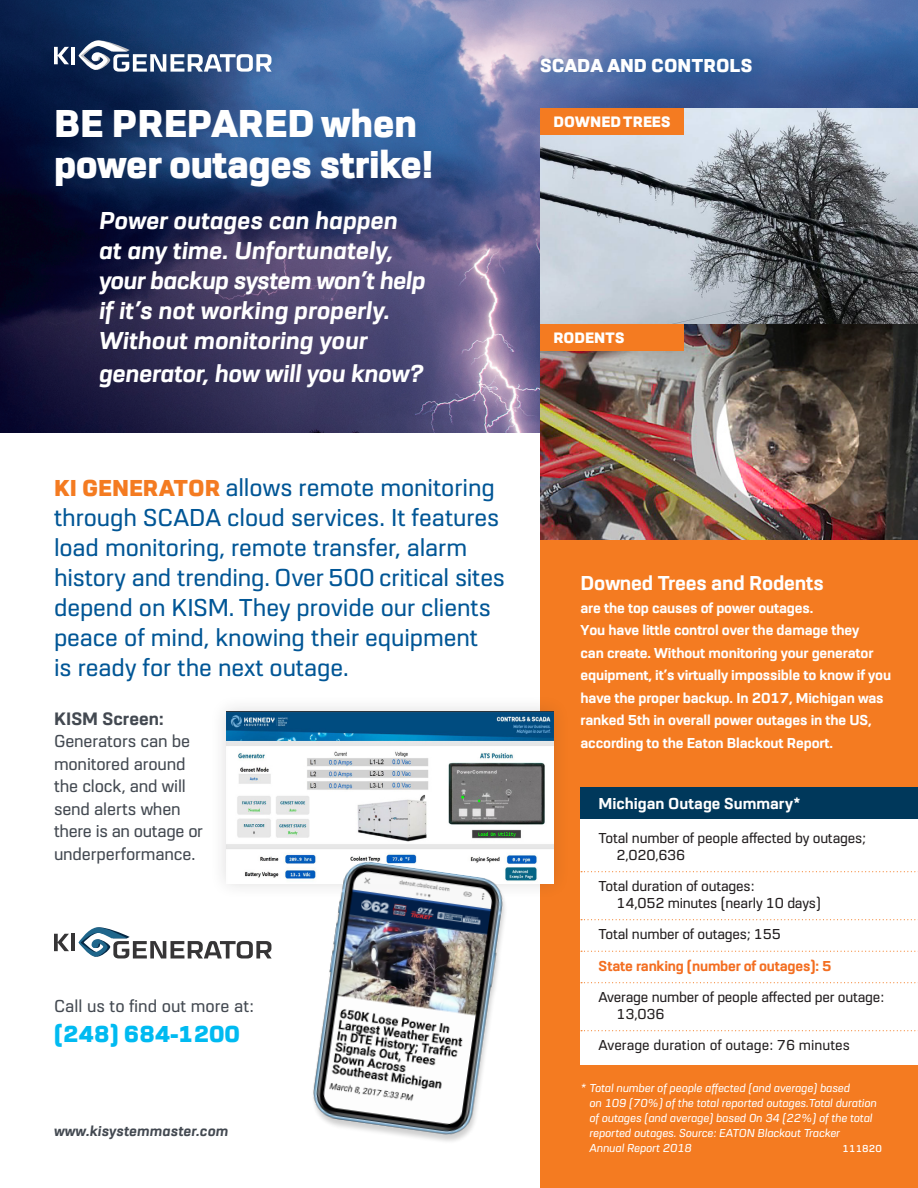
<style>
.page{position:relative;width:918px;height:1188px;background:#fff}
.page>*{position:absolute;margin:0;border:0;box-sizing:border-box;transform-origin:0 0}
._30pt_Caps_Cyan{font:900 40.5px/40.5px "URW Dock";color:#fff}
.t1{font:500 25.5px/30px "URW Dock";letter-spacing:-.005em;color:#015696}
._30pt_Caps_Cyan-2{font:italic 800 25.5px/30px "URW Dock";color:#fff}
.t2{font:900 24px "URW Dock";color:#00baf1}
.t3{font:800 21px "URW Dock";letter-spacing:-.01em;color:#fff}
.t4{font:900 19.5px "URW Dock";color:#fff}
.t5{font:800 18.75px "URW Dock";color:#434951}
.t6{font:500 18px/22.5px "URW Dock";letter-spacing:-.01em;color:#434951}
.t7{font:800 16.5px "URW Dock";color:#fff}
.t8{font:900 15.75px "URW Dock";color:#fff}
.t9{font:800 15px/22.5px "URW Dock";letter-spacing:-.01em;color:#fff}
.t10{font:500 15px/16.5px "URW Dock";letter-spacing:-.015em;color:#231f20}
.t11{font:800 15px "URW Dock";letter-spacing:-.015em;color:#f36e21}
.t12{font:italic 800 15px "URW Dock";letter-spacing:.01em;color:#434951}
.Footnote{font:italic 500 12px/15px "URW Dock";letter-spacing:-.01em;color:#fff}
.t13{font:600 10.5px "URW Dock";letter-spacing:.01em;color:#fff}
.s1{font-weight:900;font-size:24px;color:#f47b21}
</style>
<div class="page">
<div style="left:540px;top:432px;width:378px;height:756px;background:#f47b21"></div>
<img style="left:0;top:0;width:918px;height:432px">
<div style="left:521px;top:38px;width:250px;height:54px;background:#015696;opacity:.75"></div>
<svg style="left:54px;top:47px;width:15px;height:17px"></svg>
<hr style="left:72px;top:47px;width:3px;height:17px;background:#fff">
<svg style="left:78px;top:40px;width:194px;height:32px"></svg>
<img style="left:540px;top:108px;width:378px;height:432px">
<div style="left:540px;top:108px;width:144px;height:27px;background:#f47b21"></div>
<div style="left:540px;top:324px;width:144px;height:27px;background:#f47b21"></div>
<div style="left:210px;top:694px;width:360px;height:206px;background:#231f20;opacity:.15"></div>
<img style="left:226px;top:711px;width:328px;height:172px">
<svg style="left:54px;top:934px;width:15px;height:17px"></svg>
<hr style="left:72px;top:934px;width:3px;height:17px;background:#363536">
<svg style="left:78px;top:927px;width:194px;height:32px"></svg>
<div style="left:580px;top:787px;width:338px;height:32px;background:#00385b"></div>
<div style="left:580px;top:819px;width:338px;height:245px;background:#fff"></div>
<svg style="left:581px;top:871px;width:337px;height:1px"></svg>
<svg style="left:581px;top:919px;width:337px;height:1px"></svg>
<svg style="left:581px;top:951px;width:337px;height:1px"></svg>
<svg style="left:581px;top:982px;width:337px;height:1px"></svg>
<svg style="left:581px;top:1030px;width:337px;height:1px"></svg>
<img style="left:296px;top:853px;width:218px;height:289px">
<p class="_30pt_Caps_Cyan" style="left:54px;top:102px;width:381px">BE PREPARED when power outages strike!</p>
<p class="_30pt_Caps_Cyan-2" style="left:99px;top:204px;width:328px">Power outages can happen at any time. Unfortunately, your backup system won’t help if it’s not working properly.<br>Without monitoring your</p>
<p class="_30pt_Caps_Cyan-2" style="left:99px;top:357px;width:325px">generator, how will you know?</p>
<p class="t1" style="left:54px;top:471px;width:453px"><span class="s1">KI GENERATOR</span> allows remote monitoring through SCADA cloud services. It features load monitoring, remote transfer, alarm history and trending. Over 500 critical sites depend on KISM. They provide our clients peace of mind, knowing their equipment<br>is ready for the next outage.</p>
<p class="t5" style="left:54px;top:706px;width:111px">KISM Screen:</p>
<p class="t6" style="left:54px;top:729px;width:150px">Generators can be monitored around the clock, and will send alerts when there is an outage or underperformance.</p>
<p class="t6" style="left:54px;top:994px;width:201px">Call us to find out more at:</p>
<p class="t2" style="left:54px;top:1017px;width:188px">(248) 684-1200</p>
<p class="t12" style="left:54px;top:1120px;width:176px">www.kisystemmaster.com</p>
<p class="t4" style="left:540px;top:52px;width:214px">SCADA AND CONTROLS</p>
<p class="t8" style="left:554px;top:111px;width:119px">DOWNED TREES</p>
<p class="t8" style="left:554px;top:327px;width:72px">RODENTS</p>
<p class="t3" style="left:580px;top:569px;width:245px">Downed Trees and Rodents</p>
<p class="t9" style="left:580px;top:596px;width:312px">are the top causes of power outages.<br>You have little control over the damage they<br>can create. Without monitoring your generator equipment, it’s virtually impossible to know if you have the proper backup. In 2017, Michigan was ranked 5th in overall power outages in the US, according to the Eaton Blackout Report.</p>
<p class="t7" style="left:599px;top:792px;width:204px">Michigan Outage Summary*</p>
<p class="t10" style="left:616px;top:830px;width:251px;text-indent:-18px">Total number of people affected by outages;<br>2,020,636</p>
<p class="t10" style="left:616px;top:878px;width:206px;text-indent:-18px">Total duration of outages:<br>14,052 minutes (nearly 10 days)</p>
<p class="t10" style="left:598px;top:926px;width:184px">Total number of outages; 155</p>
<p class="t11" style="left:598px;top:956px;width:235px">State ranking (number of outages): 5</p>
<p class="t10" style="left:616px;top:989px;width:269px;text-indent:-18px">Average number of people affected per outage:<br>13,036</p>
<p class="t10" style="left:598px;top:1037px;width:253px">Average duration of outage: 76 minutes</p>
<p class="Footnote" style="left:590px;top:1080px;width:289px;text-indent:-9px">* Total number of people affected (and average) based<br>on 109 (70%) of the total reported outages.Total duration of outages (and average) based 0n 34 (22%) of the total reported outages. Source: EATON Blackout Tracker Annual Report 2018</p>
<p class="t13" style="left:842px;top:1142px;width:41px">111820</p>
</div>
